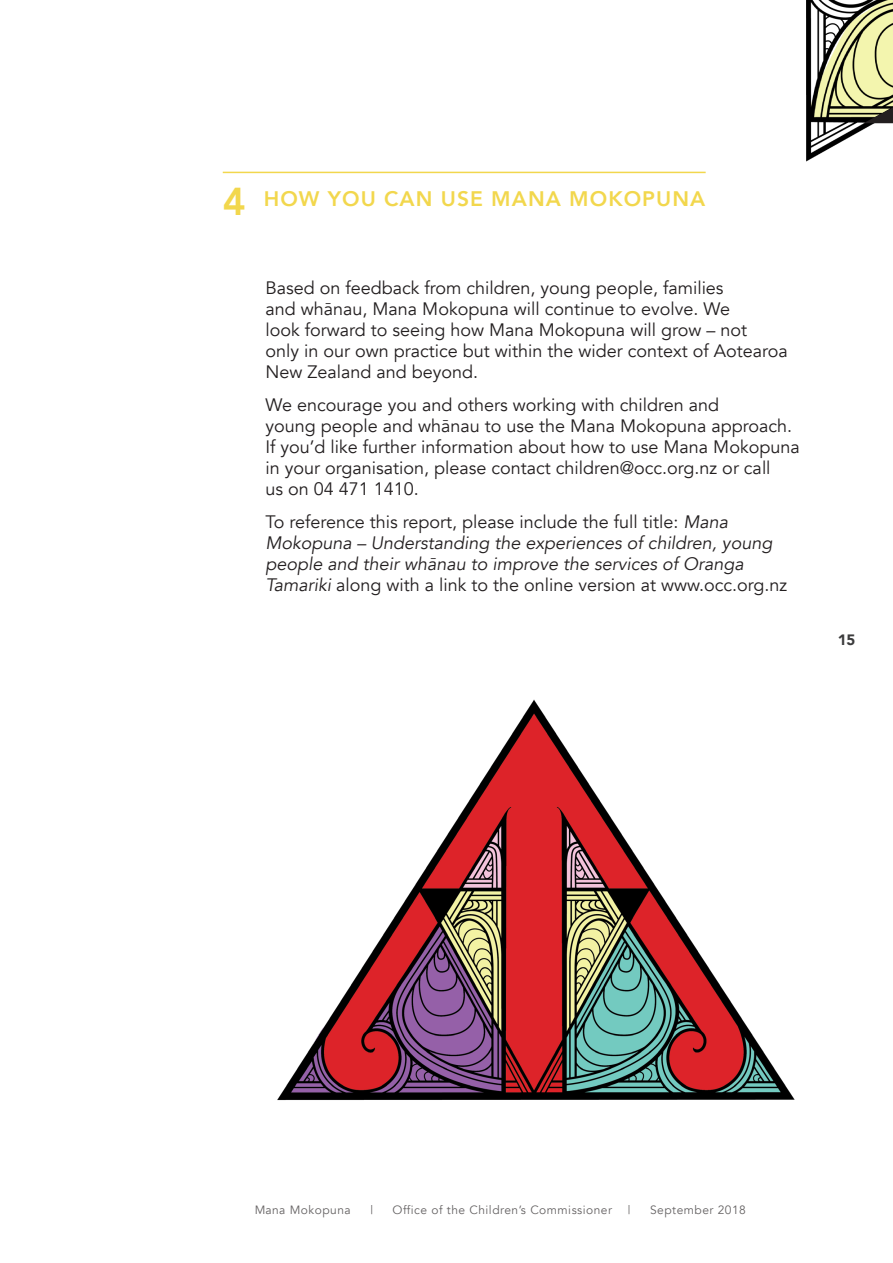
<style>
.page{position:relative;width:893px;height:1263px;background:#fff}
.page>*{position:absolute;margin:0;border:0;box-sizing:border-box;transform-origin:0 0}
.Purple_Numbered_Head{font:800 38.85px "Avenir";color:#f2d74d}
.Red_Numbered_Header{font:800 21px "Avenir";letter-spacing:.05em;color:#f2d74d}
.Body_Copy{font:18px/21px "Avenir";color:#231f20}
.Body_Copy-2{font:italic 18px/21px "Avenir";color:#231f20}
.t1{font:900 15px "Avenir";color:#3c3c3d}
.t2{font:12px "Avenir";letter-spacing:.04em;color:#231f20}
.s1{font-style:normal}
</style>
<div class="page">
<hr style="left:223px;top:172px;width:483px;height:1px;background:#f2d74d">
<img style="left:806px;top:123px;width:87px;height:39px">
<svg style="left:806px;top:0;width:87px;height:123px;background:#a3a480"></svg>
<img style="left:277px;top:699px;width:517px;height:402px">
<p class="Purple_Numbered_Head" style="left:223px;top:172px;width:24px">4</p>
<p class="Red_Numbered_Header" style="left:264px;top:182px;width:443px">HOW YOU CAN USE MANA MOKOPUNA</p>
<p class="Body_Copy" style="left:266px;top:278px;width:524px">Based on feedback from children, young people, families<br>and whānau, Mana Mokopuna will continue to evolve. We<br>look forward to seeing how Mana Mokopuna will grow – not<br>only in our own practice but within the wider context of Aotearoa New Zealand and beyond.</p>
<p class="Body_Copy" style="left:266px;top:395px;width:536px">We encourage you and others working with children and<br>young people and whānau to use the Mana Mokopuna approach.<br>If you’d like further information about how to use Mana Mokopuna in your organisation, please contact children@occ.org.nz or call<br>us on 04 471 1410.</p>
<p class="Body_Copy-2" style="left:266px;top:512px;width:523px"><span class="s1">To reference this report, please include the full title:</span> Mana Mokopuna – Understanding the experiences of children, young people and their whānau to improve the services of Oranga Tamariki <span class="s1">along with a link to the online version at www.occ.org.nz</span></p>
<p class="t1" style="left:838px;top:627px;width:19px">15</p>
<p class="t2" style="left:254px;top:1203px;width:98px">Mana Mokopuna</p>
<p class="t2" style="left:370px;top:1203px;width:4px">|</p>
<p class="t2" style="left:393px;top:1203px;width:221px">Office of the Children’s Commissioner</p>
<p class="t2" style="left:628px;top:1203px;width:4px">|</p>
<p class="t2" style="left:650px;top:1203px;width:97px">September 2018</p>
</div>
